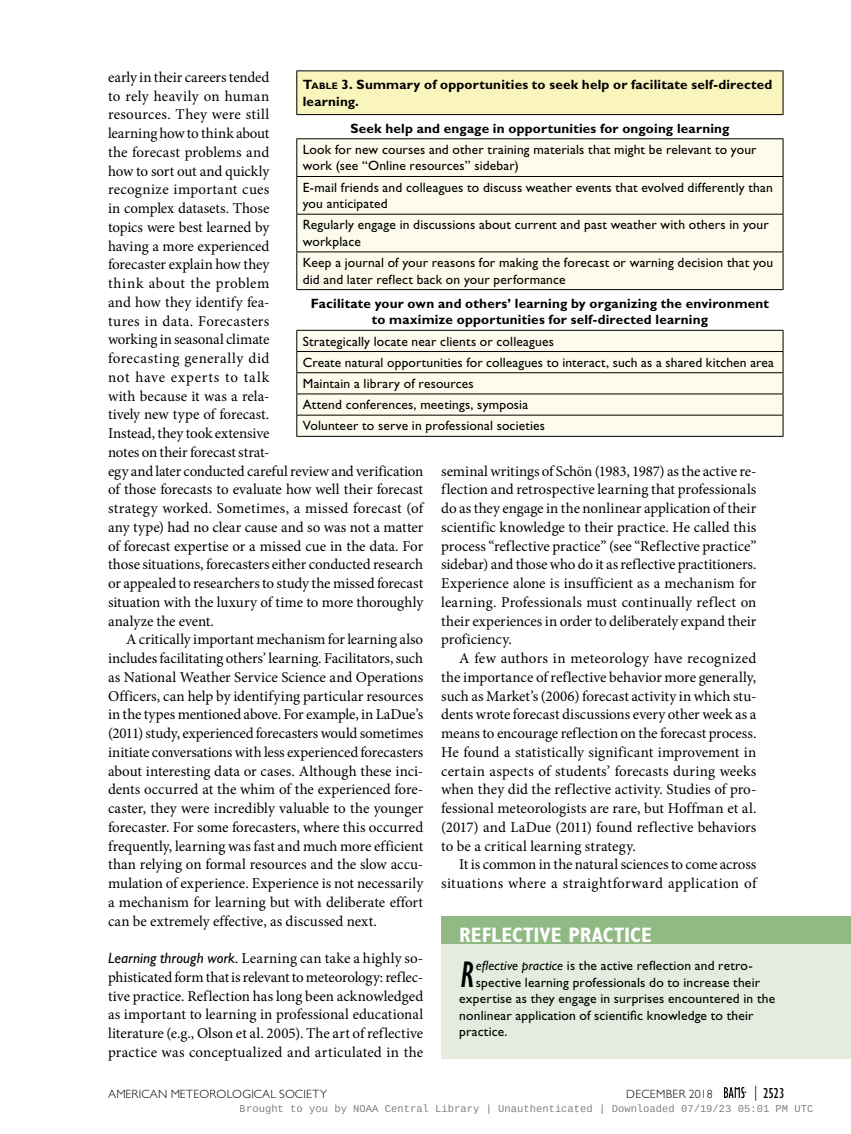
<style>
.page{position:relative;width:851px;height:1134px;background:#fff}
.page>*{position:absolute;margin:0;border:0;box-sizing:border-box;transform-origin:0 0}
.Sidebar_First_Paragr{font:condensed 38.25px "Gill Sans Std";color:#000}
.t1{font:700 condensed 21px "Gill Sans";color:#fff}
.Body_Text{font:15px/18.8px "Minion Pro";color:#000;text-align:justify}
.First_Paragraph_w_it{font:15px/18.8px "Minion Pro";color:#000;text-align:justify}
.t2{font:condensed 15px "Gill Sans Std";color:#000}
.Table_Text{font:13.5px/16.5px "Gill Sans Std";letter-spacing:.01em;color:#000}
.Sidebar_First_Paragr-2{font:13.5px "Gill Sans Std";letter-spacing:.01em;color:#000}
.Table_Text-2{font:700 13.5px/16.5px "Gill Sans Std";letter-spacing:.015em;color:#000;text-align:center}
.Caption__table{font:700 13.5px/16.5px "Gill Sans Std";letter-spacing:.015em;color:#000}
.t3{font:300 12px "Gill Sans Std";letter-spacing:.02em;color:#000}
.t4{font:10.5px "Liberation Mono";color:rgb(0 0 0/.5)}
.s1{font-family:"Gill Sans Std";font-style:italic}
.s2{font-style:inherit}
.s3{font-size:9.45px}
.s4{font-style:italic}
.s5{font-weight:300;font-stretch:normal}
</style>
<div class="page">
<div style="left:297px;top:71px;width:486px;height:44px;background:#faf5bd"></div>
<svg style="left:297px;top:139px;width:486px;height:297px;background:#faf9ec"></svg>
<hr style="left:296px;top:70px;width:487px;height:1px;background:#000">
<hr style="left:296px;top:71px;width:1px;height:43px;background:#000">
<hr style="left:782px;top:71px;width:1px;height:43px;background:#000">
<hr style="left:296px;top:114px;width:487px;height:1px;background:#000">
<hr style="left:296px;top:138px;width:487px;height:1px;background:#000">
<hr style="left:296px;top:139px;width:1px;height:37px;background:#000">
<hr style="left:782px;top:139px;width:1px;height:37px;background:#000">
<hr style="left:296px;top:176px;width:487px;height:1px;background:#000">
<hr style="left:296px;top:177px;width:1px;height:37px;background:#000">
<hr style="left:782px;top:177px;width:1px;height:37px;background:#000">
<hr style="left:296px;top:214px;width:487px;height:1px;background:#000">
<hr style="left:296px;top:215px;width:1px;height:37px;background:#000">
<hr style="left:782px;top:215px;width:1px;height:37px;background:#000">
<hr style="left:296px;top:252px;width:487px;height:1px;background:#000">
<hr style="left:296px;top:252px;width:1px;height:37px;background:#000">
<hr style="left:782px;top:252px;width:1px;height:37px;background:#000">
<hr style="left:296px;top:289px;width:487px;height:1px;background:#000">
<hr style="left:296px;top:330px;width:487px;height:1px;background:#000">
<hr style="left:296px;top:351px;width:487px;height:1px;background:#000">
<hr style="left:296px;top:372px;width:487px;height:1px;background:#000">
<hr style="left:296px;top:394px;width:487px;height:1px;background:#000">
<hr style="left:296px;top:415px;width:487px;height:1px;background:#000">
<svg style="left:296px;top:331px;width:1px;height:105px"></svg>
<svg style="left:782px;top:331px;width:1px;height:105px"></svg>
<hr style="left:296px;top:436px;width:487px;height:1px;background:#000">
<div style="left:441px;top:916px;width:409px;height:143px;background:#e4ecdf"></div>
<div style="left:441px;top:916px;width:409px;height:27px;background:#90b983"></div>
<svg style="left:724px;top:1087px;width:22px;height:11px"></svg>
<p class="Body_Text" style="left:108px;top:68px;width:317px;text-align:left">early in their careers tended<br>to rely heavily on human<br>resources. They were still<br>learning how to think about<br>the forecast problems and<br>how to sort out and quickly<br>recognize important cues<br>in complex datasets. Those<br>topics were best learned by<br>having a more experienced<br>forecaster explain how they<br>think about the problem<br>and how they identify fea-<br>tures in data. Forecasters<br>working in seasonal climate<br>forecasting generally did<br>not have experts to talk<br>with because it was a rela-<br>tively new type of forecast.<br>Instead, they took extensive<br>notes on their forecast strat-<br>egy and later conducted careful review and verification of those forecasts to evaluate how well their forecast strategy worked. Sometimes, a missed forecast (of any type) had no clear cause and so was not a matter of forecast expertise or a missed cue in the data. For those situations, forecasters either conducted research or appealed to researchers to study the missed forecast situation with the luxury of time to more thoroughly analyze the event.</p>
<p class="Body_Text" style="left:108px;top:630px;width:317px;text-indent:18px">A critically important mechanism for learning also includes facilitating others’ learning. Facilitators, such as National Weather Service Science and Operations Officers, can help by identifying particular resources in the types mentioned above. For example, in LaDue’s (2011) study, experienced forecasters would sometimes initiate conversations with less experienced forecasters about interesting data or cases. Although these inci&shy;dents occurred at the whim of the experienced fore&shy;caster, they were incredibly valuable to the younger forecaster. For some forecasters, where this occurred frequently, learning was fast and much more efficient than relying on formal resources and the slow accu&shy;mulation of experience. Experience is not necessarily a mechanism for learning but with deliberate effort can be extremely effective, as discussed next.</p>
<p class="First_Paragraph_w_it" style="left:108px;top:949px;width:317px"><span class="s1">Learning through work.</span> Learning can take a highly so&shy;phisticated form that is relevant to meteorology: reflec&shy;tive practice. Reflection has long been acknowledged as important to learning in professional educational literature (e.g., Olson et al. 2005). The art of reflective practice was conceptualized and articulated in the</p>
<p class="Caption__table" style="left:303px;top:76px;width:471px"><span class="s2">T</span><span class="s3">able</span> 3. Summary of opportunities to seek help or facilitate self-directed learning.</p>
<p class="Table_Text-2" style="left:350px;top:120px;width:380px">Seek help and engage in opportunities for ongoing learning</p>
<p class="Table_Text" style="left:303px;top:141px;width:455px">Look for new courses and other training materials that might be relevant to your work (see “Online resources” sidebar)</p>
<p class="Table_Text" style="left:303px;top:179px;width:471px">E-mail friends and colleagues to discuss weather events that evolved differently than you anticipated</p>
<p class="Table_Text" style="left:303px;top:217px;width:467px">Regularly engage in discussions about current and past weather with others in your workplace</p>
<p class="Table_Text" style="left:303px;top:254px;width:472px">Keep a journal of your reasons for making the forecast or warning decision that you did and later reflect back on your performance</p>
<p class="Table_Text-2" style="left:311px;top:295px;width:460px">Facilitate your own and others’ learning by organizing the environment to maximize opportunities for self-directed learning</p>
<p class="Table_Text" style="left:303px;top:333px;width:253px">Strategically locate near clients or colleagues</p>
<p class="Table_Text" style="left:303px;top:354px;width:472px">Create natural opportunities for colleagues to interact, such as a shared kitchen area</p>
<p class="Table_Text" style="left:303px;top:375px;width:172px">Maintain a library of resources</p>
<p class="Table_Text" style="left:303px;top:396px;width:227px">Attend conferences, meetings, symposia</p>
<p class="Table_Text" style="left:303px;top:418px;width:244px">Volunteer to serve in professional societies</p>
<p class="First_Paragraph_w_it" style="left:441px;top:461px;width:317px">seminal writings of Schön (1983, 1987) as the active re&shy;flection and retrospective learning that professionals do as they engage in the nonlinear application of their scientific knowledge to their practice. He called this process “reflective practice” (see “Reflective practice” sidebar) and those who do it as reflective practitioners.<br>Experience alone is insufficient as a mechanism for learning. Professionals must continually reflect on their experiences in order to deliberately expand their proficiency.</p>
<p class="Body_Text" style="left:441px;top:649px;width:317px;text-indent:18px">A few authors in meteorology have recognized the importance of reflective behavior more generally, such as Market’s (2006) forecast activity in which stu&shy;dents wrote forecast discussions every other week as a means to encourage reflection on the forecast process.<br>He found a statistically significant improvement in certain aspects of students’ forecasts during weeks when they did the reflective activity. Studies of pro&shy;fessional meteorologists are rare, but Hoffman et al. (2017) and LaDue (2011) found reflective behaviors to be a critical learning strategy.</p>
<p class="Body_Text" style="left:441px;top:855px;width:317px;text-align:right">It is common in the natural sciences to come across situations where a straightforward application of</p>
<p class="t1" style="left:459px;top:923px;width:194px">REFLECTIVE PRACTICE</p>
<p class="Sidebar_First_Paragr" style="left:459px;top:954px;width:21px">R</p>
<p class="Sidebar_First_Paragr-2" style="left:476px;top:958px;width:278px"><span class="s4">eflective practice</span> is the active reflection and retro-</p>
<p class="Sidebar_First_Paragr-2" style="left:475px;top:975px;width:286px">spective learning professionals do to increase their</p>
<p class="Sidebar_First_Paragr-2" style="left:459px;top:991px;width:317px">expertise as they engage in surprises encountered in the</p>
<p class="Sidebar_First_Paragr-2" style="left:459px;top:1008px;width:296px">nonlinear application of scientific knowledge to their</p>
<p class="Sidebar_First_Paragr-2" style="left:459px;top:1024px;width:50px">practice.</p>
<p class="t3" style="left:108px;top:1087px;width:220px">AMERICAN METEOROLOGICAL SOCIETY</p>
<p class="t3" style="left:626px;top:1087px;width:88px">DECEMBER 2018</p>
<p class="t2" style="left:754px;top:1085px;width:32px"><span class="s5">|</span> 2523</p>
<p class="t4" style="left:240px;top:1103px;width:575px">Brought to you by NOAA Central Library | Unauthenticated | Downloaded 07/19/23 05:01 PM UTC</p>
</div>
